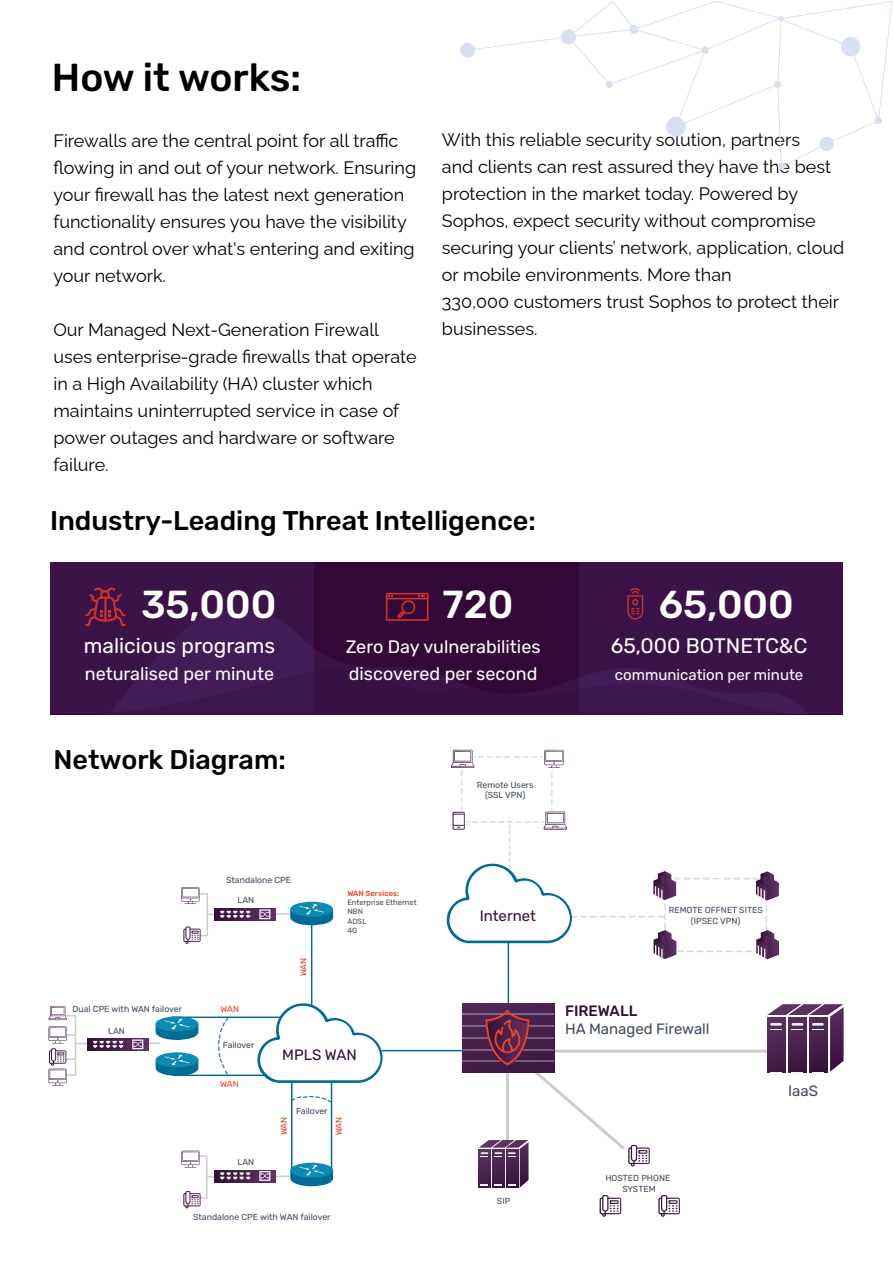
<style>
.page{position:relative;width:893px;height:1263px;background:#fff}
.page>*{position:absolute;margin:0;border:0;box-sizing:border-box;transform-origin:0 0}
.t1{font:500 39px "Rubik";color:#fff}
.t2{font:500 39px "Rubik";color:#000}
.t3{font:500 27px "Rubik";color:#000}
.t4{font:21px "Rubik";color:#fff}
.t5{font:18px/27px "Raleway";color:#000}
.t6{font:18px/27px "Rubik";color:#fff}
.t7{font:15px "Rubik";color:#fff}
.t8{font:15px "Rubik";color:#424a60}
.t9{font:15px "Rubik";color:#330f37}
.t10{font:500 15px "Rubik";color:#330f37}
.t11{font:8.7px/10.5px "Rubik";color:#424a60;text-align:center}
.t12{font:8.7px "Rubik";letter-spacing:-.015em;color:#ee3e23}
.t13{font:7.65px/9.1px "Rubik";color:#424a60}
.t14{font:500 7.65px "Rubik";color:#ee4023}
</style>
<div class="page">
<div style="left:50px;top:562px;width:264px;height:152px;background:#3c1349"></div>
<div style="left:578px;top:562px;width:265px;height:152px;background:#3c1349"></div>
<div style="left:314px;top:562px;width:264px;height:152px;background:#340939"></div>
<div style="left:460px;top:43px;width:15px;height:15px;background:#d8dff1;border-radius:50%"></div>
<div style="left:778px;top:163px;width:7px;height:7px;background:#d8dff1;border-radius:50%"></div>
<div style="left:875px;top:117px;width:7px;height:7px;background:#d8dff1;border-radius:50%"></div>
<svg style="left:879px;top:1px;width:14px;height:118px"></svg>
<svg style="left:467px;top:1px;width:412px;height:166px"></svg>
<svg style="left:109px;top:610px;width:699px;height:105px"></svg>
<svg style="left:109px;top:670px;width:689px;height:44px"></svg>
<svg style="left:386px;top:593px;width:42px;height:28px"></svg>
<svg style="left:85px;top:587px;width:41px;height:39px"></svg>
<svg style="left:627px;top:588px;width:16px;height:31px"></svg>
<hr style="left:76px;top:1042px;width:84px;height:2px;background:#cdcccb">
<hr style="left:207px;top:1175px;width:84px;height:2px;background:#cdcccb">
<hr style="left:206px;top:1156px;width:1px;height:42px;background:#cdcccb">
<hr style="left:545px;top:1049px;width:222px;height:3px;background:#cdcccb">
<hr style="left:508px;top:942px;width:1px;height:107px;background:#006b95">
<hr style="left:207px;top:913px;width:85px;height:2px;background:#cdcccb">
<hr style="left:173px;top:1074px;width:94px;height:2px;background:#006b95">
<hr style="left:291px;top:1082px;width:1px;height:94px;background:#006b95">
<hr style="left:331px;top:1083px;width:1px;height:94px;background:#006b95">
<hr style="left:381px;top:1050px;width:109px;height:1px;background:#006b95">
<svg style="left:183px;top:1191px;width:24px;height:17px"></svg>
<svg style="left:181px;top:1151px;width:26px;height:16px"></svg>
<svg style="left:183px;top:926px;width:24px;height:18px"></svg>
<svg style="left:214px;top:1170px;width:62px;height:12px"></svg>
<svg style="left:220px;top:1172px;width:30px;height:7px"></svg>
<svg style="left:259px;top:1171px;width:11px;height:10px"></svg>
<svg style="left:257px;top:1001px;width:126px;height:82px"></svg>
<svg style="left:49px;top:1006px;width:26px;height:14px"></svg>
<svg style="left:49px;top:1026px;width:27px;height:60px"></svg>
<svg style="left:87px;top:1038px;width:62px;height:13px"></svg>
<svg style="left:93px;top:1041px;width:30px;height:7px"></svg>
<svg style="left:132px;top:1039px;width:11px;height:10px"></svg>
<svg style="left:214px;top:908px;width:62px;height:12px"></svg>
<svg style="left:220px;top:911px;width:30px;height:7px"></svg>
<svg style="left:259px;top:909px;width:11px;height:10px"></svg>
<svg style="left:658px;top:1195px;width:22px;height:22px"></svg>
<svg style="left:600px;top:1195px;width:21px;height:22px"></svg>
<hr style="left:171px;top:1016px;width:109px;height:2px;background:#006b95">
<hr style="left:311px;top:920px;width:1px;height:86px;background:#006b95">
<div style="left:290px;top:1163px;width:43px;height:15px;background:#0b8bb2;border-radius:50%"></div>
<svg style="left:290px;top:1165px;width:43px;height:21px"></svg>
<svg style="left:156px;top:1052px;width:42px;height:15px"></svg>
<svg style="left:156px;top:1054px;width:42px;height:22px"></svg>
<svg style="left:156px;top:1016px;width:42px;height:15px"></svg>
<svg style="left:156px;top:1018px;width:42px;height:22px"></svg>
<div style="left:290px;top:902px;width:43px;height:15px;background:#0b8bb2;border-radius:50%"></div>
<svg style="left:290px;top:904px;width:43px;height:21px"></svg>
<hr style="left:207px;top:894px;width:1px;height:42px;background:#cdcccb">
<svg style="left:181px;top:887px;width:27px;height:17px"></svg>
<hr style="left:75px;top:1015px;width:1px;height:60px;background:#cdcccb">
<svg style="left:767px;top:1004px;width:77px;height:71px"></svg>
<svg style="left:446px;top:750px;width:333px;height:209px"></svg>
<div style="left:462px;top:1003px;width:92px;height:69px;background:#4d2451"></div>
<hr style="left:462px;top:1013px;width:92px;height:1px;background:#fff">
<hr style="left:462px;top:1026px;width:92px;height:1px;background:#fff">
<hr style="left:462px;top:1038px;width:92px;height:1px;background:#fff">
<hr style="left:462px;top:1050px;width:92px;height:1px;background:#fff">
<hr style="left:462px;top:1061px;width:92px;height:1px;background:#fff">
<svg style="left:479px;top:1010px;width:171px;height:178px"></svg>
<svg style="left:292px;top:1096px;width:39px;height:6px"></svg>
<h1 class="t2" style="left:52px;top:56px;width:251px">How it works:</h1>
<p class="t5" style="left:53px;top:126px;width:364px">Firewalls are the central point for all traffic flowing in and out of your network. Ensuring your firewall has the latest next generation functionality ensures you have the visibility and control over what's entering and exiting your network.</p>
<p class="t5" style="left:53px;top:315px;width:365px">Our Managed Next-Generation Firewall uses enterprise-grade firewalls that operate in a High Availability (HA) cluster which maintains uninterrupted service in case of power outages and hardware or software failure.</p>
<p class="t5" style="left:442px;top:124px;width:404px">With this reliable security solution, partners<br>and clients can rest assured they have the best protection in the market today. Powered by Sophos, expect security without compromise securing your clients’ network, application, cloud or mobile environments. More than<br>330,000 customers trust Sophos to protect their businesses.</p>
<h2 class="t3" style="left:50px;top:505px;width:487px">Industry-Leading Threat Intelligence:</h2>
<h1 class="t1" style="left:141px;top:583px;width:137px">35,000</h1>
<h1 class="t1" style="left:443px;top:583px;width:72px">720</h1>
<h1 class="t1" style="left:659px;top:583px;width:137px">65,000</h1>
<p class="t4" style="left:84px;top:633px;width:193px">malicious programs</p>
<p class="t6" style="left:85px;top:660px;width:191px">neturalised per minute</p>
<h2 class="t3" style="left:53px;top:745px;width:234px">Network Diagram:</h2>
<p class="t11" style="left:226px;top:875px;width:67px">Standalone CPE</p>
<p class="t11" style="left:237px;top:895px;width:18px">LAN</p>
<p class="t11" style="left:73px;top:1004px;width:111px">Dual CPE with WAN failover</p>
<p class="t12" style="left:220px;top:1004px;width:20px">WAN</p>
<p class="t11" style="left:108px;top:1026px;width:18px">LAN</p>
<p class="t12" style="left:299px;top:976px;width:20px;rotate:-90deg">WAN</p>
<p class="t6" style="left:346px;top:633px;width:196px">Zero Day vulnerabilities discovered per second</p>
<p class="t4" style="left:611px;top:633px;width:198px">65,000 BOTNETC&amp;C</p>
<p class="t7" style="left:615px;top:666px;width:190px">communication per minute</p>
<p class="t14" style="left:347px;top:889px;width:53px">WAN Services:</p>
<p class="t13" style="left:347px;top:898px;width:71px">Enterprise Ethernet<br>NBN<br>ADSL<br>4G</p>
<p class="t11" style="left:477px;top:780px;width:58px">Remote Users (SSL VPN)</p>
<p class="t9" style="left:480px;top:907px;width:58px">Internet</p>
<p class="t11" style="left:669px;top:905px;width:96px">REMOTE OFFNET SITES (IPSEC VPN)</p>
<p class="t10" style="left:565px;top:1002px;width:74px">FIREWALL</p>
<p class="t8" style="left:565px;top:1020px;width:146px">HA Managed Firewall</p>
<p class="t11" style="left:223px;top:1040px;width:33px">Failover</p>
<p class="t12" style="left:220px;top:1079px;width:20px">WAN</p>
<p class="t11" style="left:237px;top:1157px;width:18px">LAN</p>
<p class="t9" style="left:282px;top:1047px;width:76px">MPLS WAN</p>
<p class="t11" style="left:296px;top:1106px;width:33px">Failover</p>
<p class="t12" style="left:279px;top:1135px;width:20px;rotate:-90deg">WAN</p>
<p class="t12" style="left:334px;top:1135px;width:20px;rotate:-90deg">WAN</p>
<p class="t11" style="left:193px;top:1212px;width:139px">Standalone CPE with WAN failover</p>
<p class="t11" style="left:497px;top:1196px;width:15px">SIP</p>
<p class="t11" style="left:605px;top:1173px;width:67px">HOSTED PHONE<br>SYSTEM</p>
<p class="t8" style="left:788px;top:1082px;width:31px">IaaS</p>
</div>
